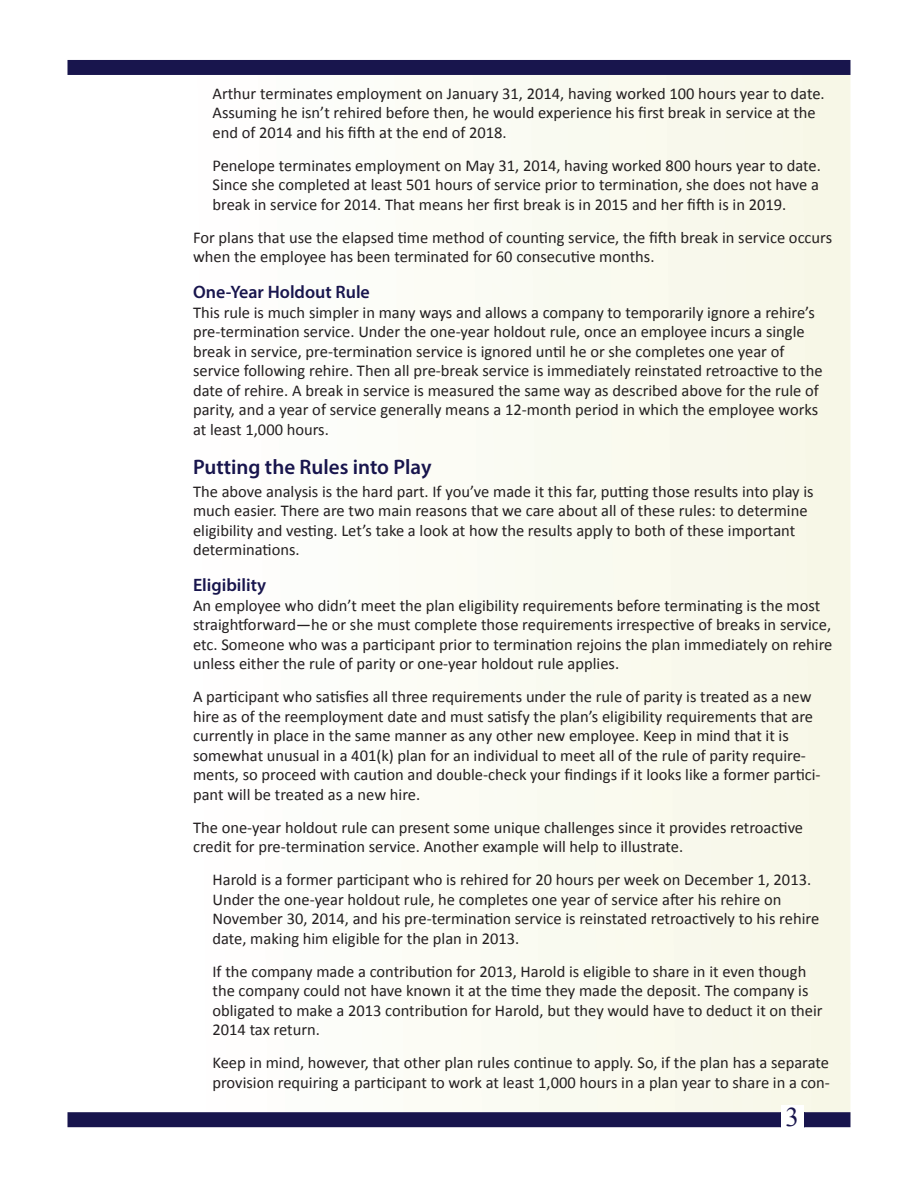
<style>
.page{position:relative;width:918px;height:1188px;background:#fff}
.page>*{position:absolute;margin:0;border:0;box-sizing:border-box;transform-origin:0 0}
.t1{font:27px "Times New Roman";color:#18154d}
.t2{font:600 21px "Myriad Pro";color:#18154d}
.t3{font:600 18px "Myriad Pro";color:#18154d}
.t4{font:16.5px/19.5px "Calibri";color:#231f20}
</style>
<div class="page">
<div style="left:798px;top:75px;width:52px;height:989px;background:#f7f7e7"></div>
<div style="left:67px;top:60px;width:783px;height:15px;background:#18154d"></div>
<div style="left:67px;top:1112px;width:783px;height:15px;background:#18154d"></div>
<div style="left:781px;top:1105px;width:23px;height:23px;background:#fff"></div>
<p class="t4" style="left:212px;top:84px;width:614px">Arthur terminates employment on January 31, 2014, having worked 100 hours year to date.<br>Assuming he isn’t rehired before then, he would experience his first break in service at the end of 2014 and his fifth at the end of 2018.</p>
<p class="t4" style="left:212px;top:156px;width:610px;text-align:justify">Penelope terminates employment on May 31, 2014, having worked 800 hours year to date.<br>Since she completed at least 501 hours of service prior to termination, she does not have a break in service for 2014. That means her first break is in 2015 and her fifth is in 2019.</p>
<p class="t4" style="left:193px;top:228px;width:641px">For plans that use the elapsed time method of counting service, the fifth break in service occurs when the employee has been terminated for 60 consecutive months.</p>
<p class="t3" style="left:193px;top:281px;width:178px">One-Year Holdout Rule</p>
<p class="t4" style="left:193px;top:303px;width:631px">This rule is much simpler in many ways and allows a company to temporarily ignore a rehire’s pre-termination service. Under the one-year holdout rule, once an employee incurs a single break in service, pre-termination service is ignored until he or she completes one year of service following rehire. Then all pre-break service is immediately reinstated retroactive to the date of rehire. A break in service is measured the same way as described above for the rule of parity, and a year of service generally means a 12-month period in which the employee works at least 1,000 hours.</p>
<p class="t2" style="left:193px;top:453px;width:240px">Putting the Rules into Play</p>
<p class="t4" style="left:193px;top:481px;width:622px">The above analysis is the hard part. If you’ve made it this far, putting those results into play is much easier. There are two main reasons that we care about all of these rules: to determine eligibility and vesting. Let’s take a look at how the results apply to both of these important determinations.</p>
<p class="t3" style="left:193px;top:574px;width:75px">Eligibility</p>
<p class="t4" style="left:193px;top:595px;width:641px">An employee who didn’t meet the plan eligibility requirements before terminating is the most straightforward—he or she must complete those requirements irrespective of breaks in service, etc. Someone who was a participant prior to termination rejoins the plan immediately on rehire unless either the rule of parity or one-year holdout rule applies.</p>
<p class="t4" style="left:193px;top:687px;width:629px">A participant who satisfies all three requirements under the rule of parity is treated as a new hire as of the reemployment date and must satisfy the plan’s eligibility requirements that are currently in place in the same manner as any other new employee. Keep in mind that it is somewhat unusual in a 401(k) plan for an individual to meet all of the rule of parity require&shy;ments, so proceed with caution and double-check your findings if it looks like a former partici&shy;pant will be treated as a new hire.</p>
<p class="t4" style="left:193px;top:817px;width:612px">The one-year holdout rule can present some unique challenges since it provides retroactive credit for pre-termination service. Another example will help to illustrate.</p>
<p class="t4" style="left:212px;top:870px;width:608px">Harold is a former participant who is rehired for 20 hours per week on December 1, 2013.<br>Under the one-year holdout rule, he completes one year of service after his rehire on November 30, 2014, and his pre-termination service is reinstated retroactively to his rehire date, making him eligible for the plan in 2013.</p>
<p class="t4" style="left:212px;top:961px;width:612px">If the company made a contribution for 2013, Harold is eligible to share in it even though the company could not have known it at the time they made the deposit. The company is obligated to make a 2013 contribution for Harold, but they would have to deduct it on their 2014 tax return.</p>
<p class="t4" style="left:212px;top:1053px;width:619px">Keep in mind, however, that other plan rules continue to apply. So, if the plan has a separate provision requiring a participant to work at least 1,000 hours in a plan year to share in a con-</p>
<h1 class="t1" style="left:786px;top:1099px;width:15px">3</h1>
</div>
